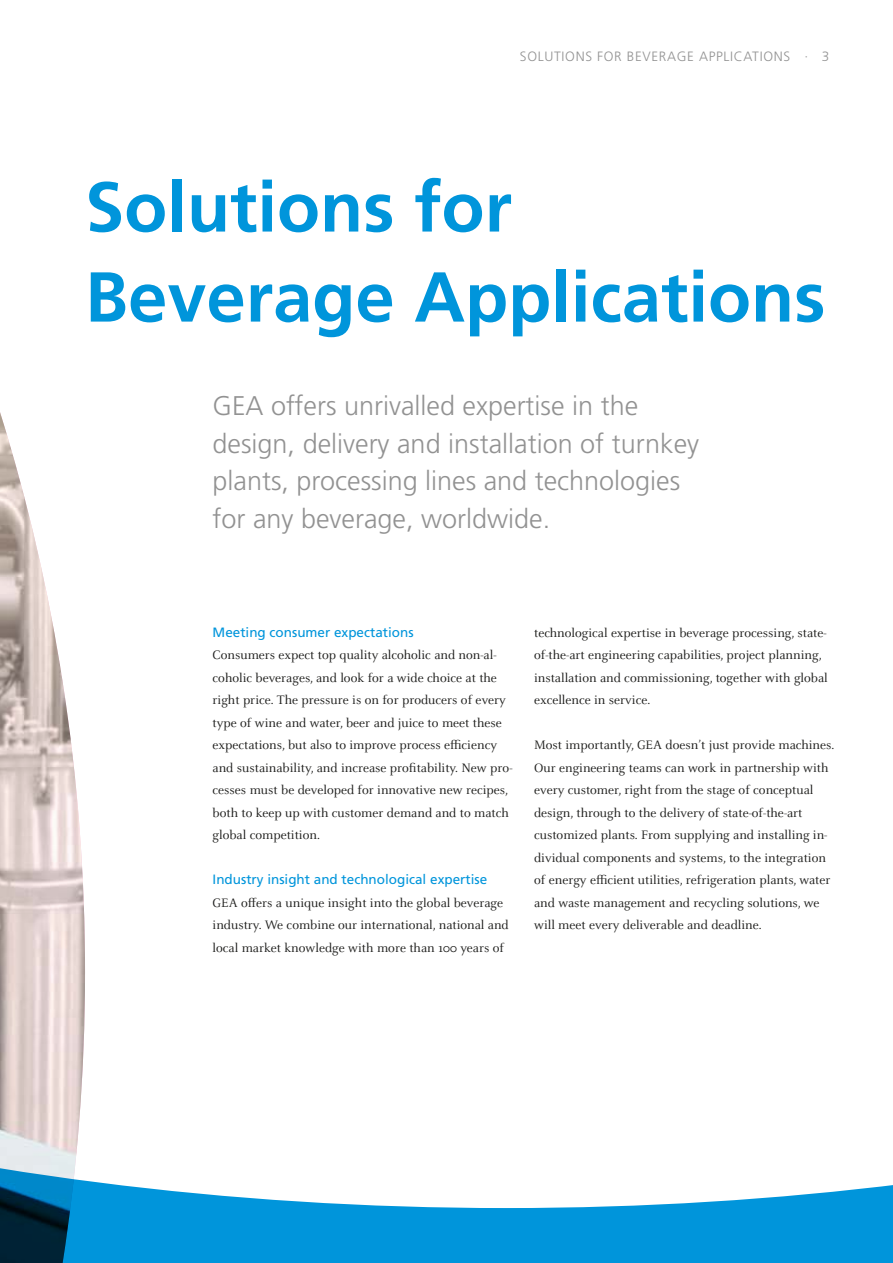
<style>
.page{position:relative;width:893px;height:1263px;background:#fff}
.page>*{position:absolute;margin:0;border:0;box-sizing:border-box;transform-origin:0 0}
.t1{font:700 70.5px/90px "Frutiger LT";color:#0095db}
.t2{font:300 27px/37.5px "Frutiger LT";color:#929292}
.t3{font:13.5px/22.5px "Celeste OT";color:#1d1d1b}
.t4{font:13.5px "Frutiger LT";color:#0095db}
.t5{font:300 13.5px "Frutiger LT";letter-spacing:.05em;color:#929292}
</style>
<div class="page">
<img style="left:0;top:412px;width:81px;height:429px">
<svg style="left:0;top:841px;width:893px;height:422px"></svg>
<p class="t5" style="left:520px;top:49px;width:311px">SOLUTIONS FOR BEVERAGE APPLICATIONS · 3</p>
<h1 class="t1" style="left:85px;top:162px;width:742px">Solutions for<br>Beverage Applications</h1>
<h2 class="t2" style="left:213px;top:387px;width:488px">GEA offers unrivalled expertise in the design, delivery and installation of turnkey plants, processing lines and technologies for any beverage, worldwide.</h2>
<p class="t4" style="left:213px;top:624px;width:203px">Meeting consumer expectations</p>
<p class="t3" style="left:213px;top:644px;width:301px">Consumers expect top quality alcoholic and non-al&shy;coholic beverages, and look for a wide choice at the right price. The pressure is on for producers of every type of wine and water, beer and juice to meet these expectations, but also to improve process efficiency and sustainability, and increase profitability. New pro&shy;cesses must be developed for innovative new recipes, both to keep up with customer demand and to match global competition.</p>
<p class="t4" style="left:213px;top:871px;width:276px">Industry insight and technological expertise</p>
<p class="t3" style="left:213px;top:891px;width:298px">GEA offers a unique insight into the global beverage industry. We combine our international, national and local market knowledge with more than 100 years of</p>
<p class="t3" style="left:534px;top:621px;width:295px">technological expertise in beverage processing, state&shy;of-the-art engineering capabilities, project planning, installation and commissioning, together with global excellence in service.</p>
<p class="t3" style="left:534px;top:734px;width:302px">Most importantly, GEA doesn’t just provide machines.<br>Our engineering teams can work in partnership with every customer, right from the stage of conceptual design, through to the delivery of state-of-the-art customized plants. From supplying and installing in&shy;dividual components and systems, to the integration of energy efficient utilities, refrigeration plants, water and waste management and recycling solutions, we will meet every deliverable and deadline.</p>
</div>
